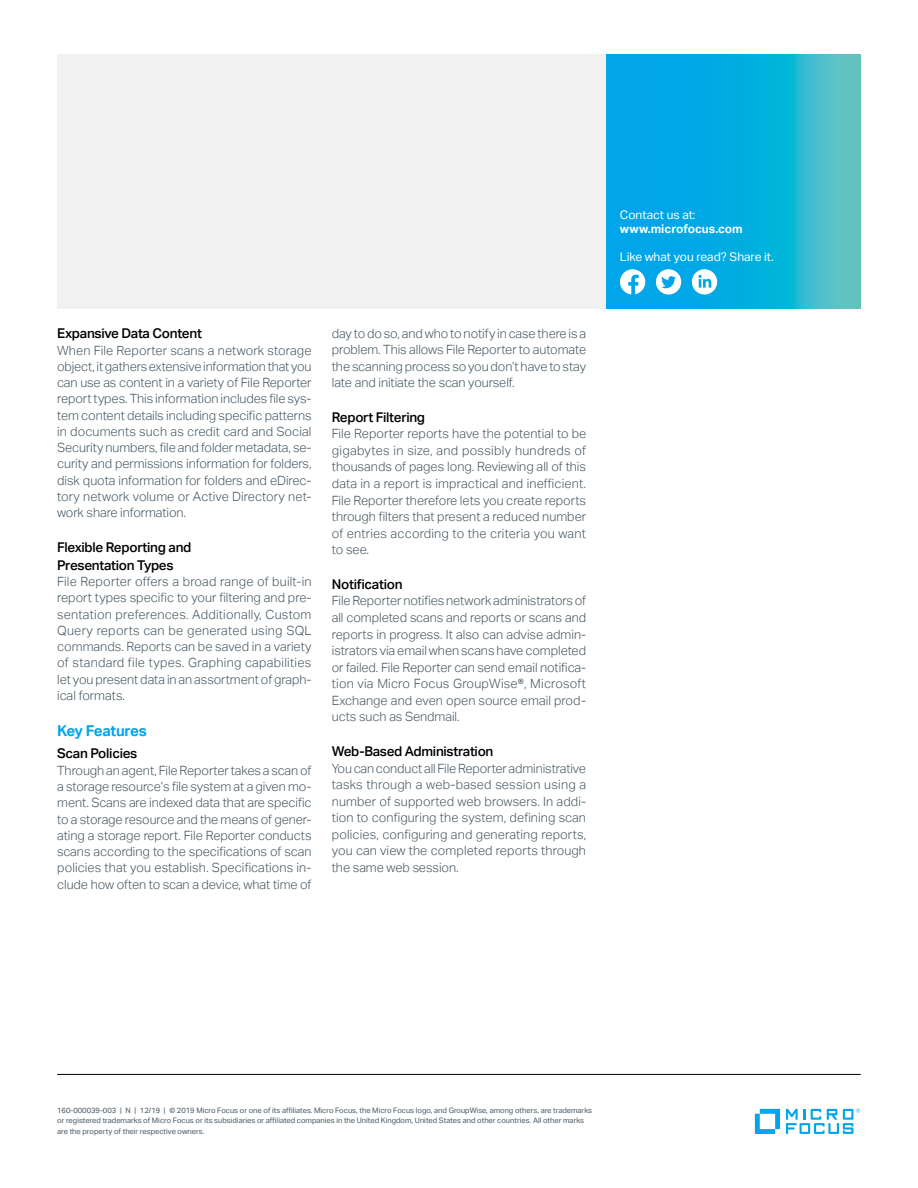
<style>
.page{position:relative;width:918px;height:1188px;background:#fff}
.page>*{position:absolute;margin:0;border:0;box-sizing:border-box;transform-origin:0 0}
.subhead_10_13-blue{font:700 15px "Aktiv Grotesk";letter-spacing:-.02em;color:#00a6e9}
.subhead_9_12_medium{font:500 13.5px/18px "Aktiv Grotesk";letter-spacing:-.02em;color:#000}
.body_8_5_11-grey{font:300 12.75px/16.6px "Aktiv Grotesk";letter-spacing:-.005em;color:#455560;text-align:justify}
.Contact_8_9_5-regula{font:12px "Aktiv Grotesk";color:#fff}
.Contact_URL_8_9_5-bo{font:700 12px "Aktiv Grotesk";color:#fff}
.mousetype-legal_5_7{font:7.5px/10.5px "Aktiv Grotesk";color:#455560}
</style>
<div class="page">
<hr style="left:57px;top:1074px;width:804px;height:1px;background:#000">
<div style="left:57px;top:54px;width:550px;height:254px;background:#f1f1f2"></div>
<svg style="left:755px;top:1109px;width:25px;height:25px"></svg>
<svg style="left:786px;top:1108px;width:75px;height:26px"></svg>
<svg style="left:606px;top:54px;width:255px;height:254px;background:#12afdd"></svg>
<div style="left:620px;top:269px;width:25px;height:26px;background:#fff;border-radius:50%"></div>
<svg style="left:628px;top:275px;width:11px;height:20px"></svg>
<div style="left:656px;top:269px;width:25px;height:26px;background:#fff;border-radius:50%"></div>
<svg style="left:661px;top:276px;width:15px;height:12px"></svg>
<div style="left:692px;top:269px;width:25px;height:26px;background:#fff;border-radius:50%"></div>
<svg style="left:699px;top:275px;width:12px;height:13px"></svg>
<p class="subhead_9_12_medium" style="left:57px;top:325px;width:146px">Expansive Data Content</p>
<p class="body_8_5_11-grey" style="left:57px;top:342px;width:256px">When File Reporter scans a network storage object, it gathers extensive information that you can use as content in a variety of File Reporter report types. This information includes file sys&shy;tem content details including specific patterns in documents such as credit card and Social Security numbers, file and folder metadata, se&shy;curity and permissions information for folders, disk quota information for folders and eDirec&shy;tory network volume or Active Directory net&shy;work share information.</p>
<p class="subhead_9_12_medium" style="left:57px;top:538px;width:136px">Flexible Reporting and<br>Presentation Types</p>
<p class="body_8_5_11-grey" style="left:57px;top:573px;width:256px">File Reporter offers a broad range of built-in report types specific to your filtering and pre&shy;sentation preferences. Additionally, Custom Query reports can be generated using SQL commands. Reports can be saved in a variety of standard file types. Graphing capabilities let you present data in an assortment of graph&shy;ical formats.</p>
<p class="subhead_10_13-blue" style="left:57px;top:722px;width:91px">Key Features</p>
<p class="subhead_9_12_medium" style="left:57px;top:745px;width:82px">Scan Policies</p>
<p class="body_8_5_11-grey" style="left:57px;top:762px;width:256px;line-height:16.2px">Through an agent, File Reporter takes a scan of a storage resource’s file system at a given mo&shy;ment. Scans are indexed data that are specific to a storage resource and the means of gener&shy;ating a storage report. File Reporter conducts scans according to the specifications of scan policies that you establish. Specifications in&shy;clude how often to scan a device, what time of</p>
<p class="body_8_5_11-grey" style="left:332px;top:325px;width:256px">day to do so, and who to notify in case there is a problem. This allows File Reporter to automate the scanning process so you don’t have to stay late and initiate the scan yourself.</p>
<p class="subhead_9_12_medium" style="left:332px;top:408px;width:95px">Report Filtering</p>
<p class="body_8_5_11-grey" style="left:332px;top:426px;width:256px">File Reporter reports have the potential to be gigabytes in size, and possibly hundreds of thousands of pages long. Reviewing all of this data in a report is impractical and inefficient.<br>File Reporter therefore lets you create reports through filters that present a reduced number of entries according to the criteria you want to see.</p>
<p class="subhead_9_12_medium" style="left:332px;top:575px;width:72px">Notification</p>
<p class="body_8_5_11-grey" style="left:332px;top:593px;width:256px">File Reporter notifies network administrators of all completed scans and reports or scans and reports in progress. It also can advise admin&shy;istrators via email when scans have completed or failed. File Reporter can send email notifica&shy;tion via Micro Focus GroupWise®, Microsoft Exchange and even open source email prod&shy;ucts such as Sendmail.</p>
<p class="subhead_9_12_medium" style="left:332px;top:742px;width:163px">Web-Based Administration</p>
<p class="body_8_5_11-grey" style="left:332px;top:760px;width:256px">You can conduct all File Reporter administrative tasks through a web-based session using a number of supported web browsers. In addi&shy;tion to configuring the system, defining scan policies, configuring and generating reports, you can view the completed reports through the same web session.</p>
<p class="Contact_8_9_5-regula" style="left:620px;top:207px;width:77px">Contact us at:</p>
<p class="Contact_URL_8_9_5-bo" style="left:620px;top:222px;width:124px">www.microfocus.com</p>
<p class="Contact_8_9_5-regula" style="left:620px;top:250px;width:155px">Like what you read? Share it.</p>
<p class="mousetype-legal_5_7" style="left:57px;top:1105px;width:536px">160-000039-003 | N | 12/19 | © 2019 Micro Focus or one of its affiliates. Micro Focus, the Micro Focus logo, and GroupWise, among others, are trademarks or registered trademarks of Micro Focus or its subsidiaries or affiliated companies in the United Kingdom, United States and other countries. All other marks are the property of their respective owners.</p>
</div>
